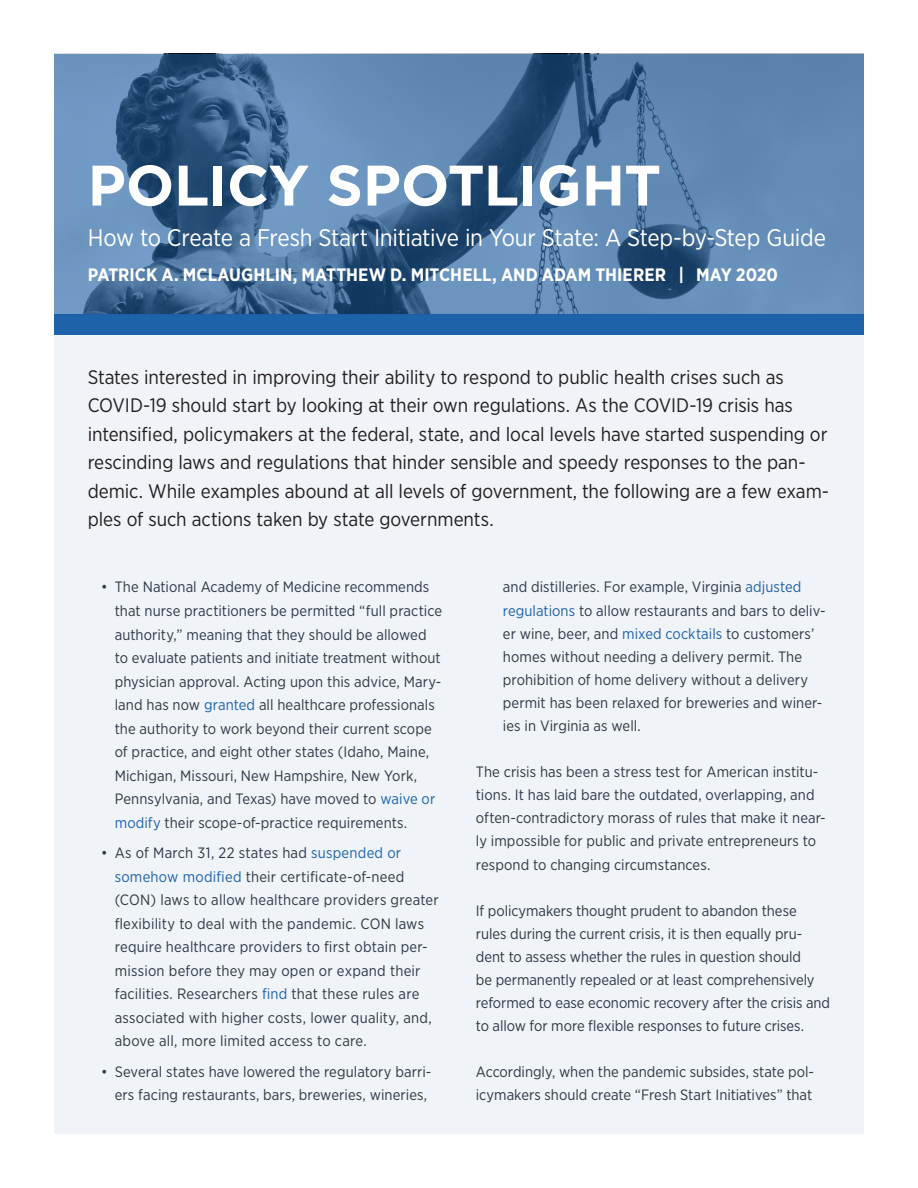
<style>
.page{position:relative;width:918px;height:1188px;background:#fff}
.page>*{position:absolute;margin:0;border:0;box-sizing:border-box;transform-origin:0 0}
.t1{font:700 57px "Gotham";letter-spacing:-.01em;color:#fff}
.t2{font:24px "Gotham Narrow";letter-spacing:-.02em;color:#fff}
.t3{font:19.5px/28.5px "Gotham Narrow";letter-spacing:-.005em;color:#231f20}
.t4{font:700 18px "Gotham Narrow";color:#fff}
.t5{font:15px/23.5px "Gotham Narrow";letter-spacing:.005em;color:#2e3947}
.s1{color:#1e63a9}
</style>
<div class="page">
<div style="left:54px;top:334px;width:810px;height:800px;background:#f0f3f8"></div>
<div style="left:54px;top:314px;width:810px;height:20px;background:#1e63a9"></div>
<svg style="left:54px;top:54px;width:810px;height:260px;background:#517aa4"></svg>
<h1 class="t1" style="left:88px;top:148px;width:575px">POLICY SPOTLIGHT</h1>
<h2 class="t2" style="left:88px;top:223px;width:740px">How to Create a Fresh Start Initiative in Your State: A Step-by-Step Guide</h2>
<p class="t4" style="left:88px;top:263px;width:692px">PATRICK A. MCLAUGHLIN, MATTHEW D. MITCHELL, AND ADAM THIERER | MAY 2020</p>
<p class="t3" style="left:88px;top:362px;width:743px">States interested in improving their ability to respond to public health crises such as COVID-19 should start by looking at their own regulations. As the COVID-19 crisis has intensified, policymakers at the federal, state, and local levels have started suspending or rescinding laws and regulations that hinder sensible and speedy responses to the pan&shy;demic. While examples abound at all levels of government, the following are a few exam&shy;ples of such actions taken by state governments.</p>
<p class="t5" style="left:115px;top:575px;width:329px;text-indent:-14px">• The National Academy of Medicine recommends that nurse practitioners be permitted “full practice authority,” meaning that they should be allowed to evaluate patients and initiate treatment without physician approval. Acting upon this advice, Mary&shy;land has now <span class="s1">granted</span> all healthcare professionals the authority to work beyond their current scope of practice, and eight other states (Idaho, Maine, Michigan, Missouri, New Hampshire, New York, Pennsylvania, and Texas) have moved to <span class="s1">waive or modify</span> their scope-of-practice requirements.</p>
<p class="t5" style="left:115px;top:841px;width:325px;text-indent:-14px">• As of March 31, 22 states had <span class="s1">suspended or somehow modified</span> their certificate-of-need (CON) laws to allow healthcare providers greater flexibility to deal with the pandemic. CON laws require healthcare providers to first obtain per&shy;mission before they may open or expand their facilities. Researchers <span class="s1">find</span> that these rules are associated with higher costs, lower quality, and, above all, more limited access to care.</p>
<p class="t5" style="left:101px;top:1059px;width:332px;text-align:right">• Several states have lowered the regulatory barri&shy;ers facing restaurants, bars, breweries, wineries,</p>
<p class="t5" style="left:503px;top:575px;width:324px;line-height:23.1px">and distilleries. For example, Virginia <span class="s1">adjusted regulations</span> to allow restaurants and bars to deliv&shy;er wine, beer, and <span class="s1">mixed cocktails</span> to customers’ homes without needing a delivery permit. The prohibition of home delivery without a delivery permit has been relaxed for breweries and winer&shy;ies in Virginia as well.</p>
<p class="t5" style="left:476px;top:760px;width:351px;line-height:23.1px">The crisis has been a stress test for American institu&shy;tions. It has laid bare the outdated, overlapping, and often-contradictory morass of rules that make it near&shy;ly impossible for public and private entrepreneurs to respond to changing circumstances.</p>
<p class="t5" style="left:476px;top:899px;width:356px;line-height:23.1px">If policymakers thought prudent to abandon these rules during the current crisis, it is then equally pru&shy;dent to assess whether the rules in question should<br>be permanently repealed or at least comprehensively reformed to ease economic recovery after the crisis and to allow for more flexible responses to future crises.</p>
<p class="t5" style="left:476px;top:1060px;width:340px;line-height:23.1px">Accordingly, when the pandemic subsides, state pol&shy;icymakers should create “Fresh Start Initiatives” that</p>
</div>
